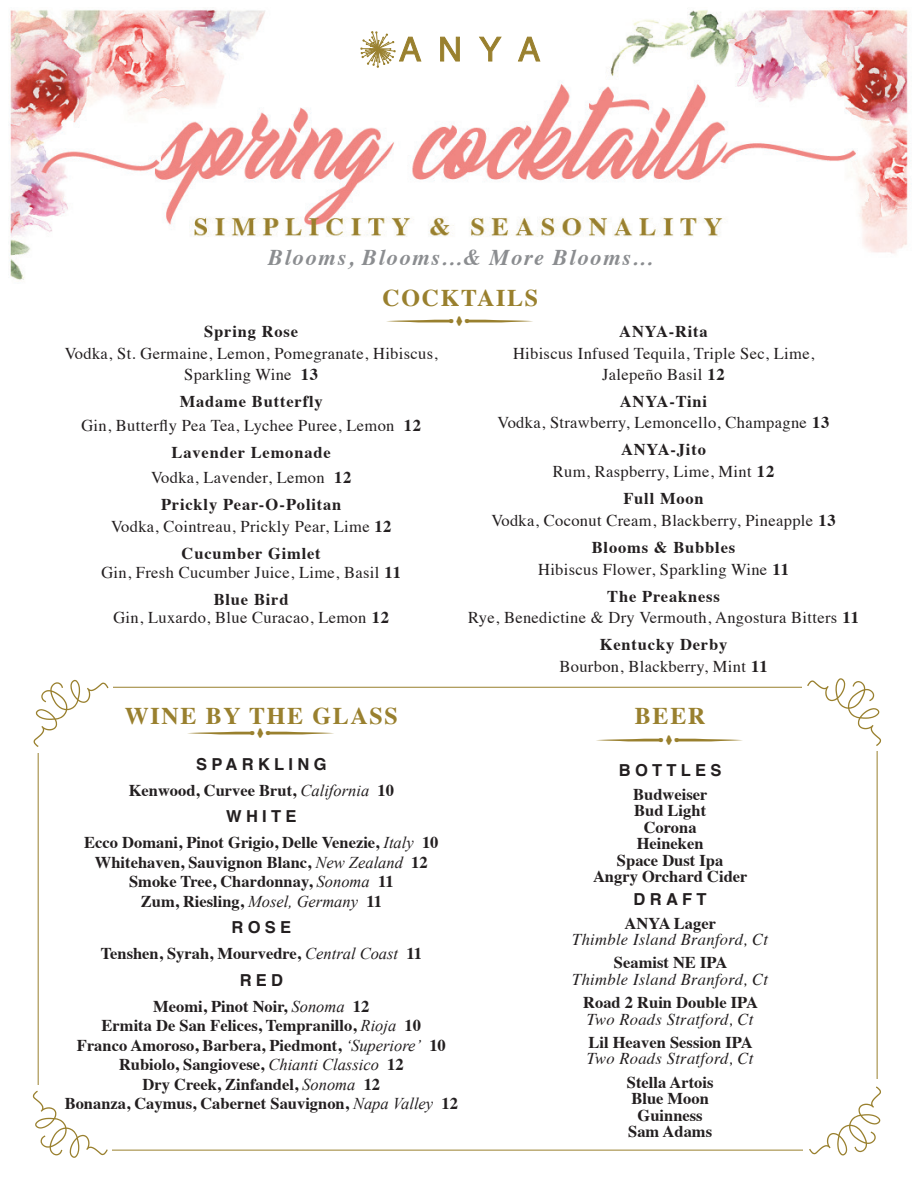
<style>
.page{position:relative;width:918px;height:1188px;background:#fff}
.page>*{position:absolute;margin:0;border:0;box-sizing:border-box;transform-origin:0 0}
.t1{font:700 24px "Times";letter-spacing:.07em;color:#99802e}
.t2{font:italic 700 22.5px "Times";letter-spacing:.07em;color:#8b8d90}
.t3{font:16.5px/21.8px "Times";letter-spacing:.02em;color:#231f20;text-align:center}
.t4{font:700 16.5px/19.5px "Times";color:#231f20;text-align:center}
.t5{font:italic 16.5px "Times";letter-spacing:.02em;color:#231f20}
.t6{font:700 16.5px "Helvetica";letter-spacing:.26em;color:#231f20}
.t7{font:700 16.5px "Times";letter-spacing:.05em;color:#231f20}
.s1{font-weight:700}
.s2{font-family:"Times New Roman";font-weight:400;font-style:italic}
</style>
<div class="page">
<img style="left:10px;top:7px;width:899px;height:273px">
<svg style="left:440px;top:37px;width:20px;height:25px"></svg>
<svg style="left:479px;top:36px;width:23px;height:26px"></svg>
<svg style="left:518px;top:36px;width:23px;height:26px"></svg>
<svg style="left:361px;top:31px;width:61px;height:36px"></svg>
<h2 class="t2" style="left:268px;top:236px;width:386px">Blooms, Blooms...&amp; More Blooms...</h2>
<h1 class="t1" style="left:382px;top:275px;width:157px">COCKTAILS</h1>
<p class="t7" style="left:204px;top:316px;width:95px">Spring Rose</p>
<p class="t3" style="left:65px;top:341px;width:374px;line-height:21px">Vodka, St. Germaine, Lemon, Pomegranate, Hibiscus,<br>Sparkling Wine <span class="s1">13</span></p>
<p class="t3" style="left:81px;top:387px;width:341px;line-height:24.8px"><span class="s1">Madame Butterfly<br></span>Gin, Butterfly Pea Tea, Lychee Puree, Lemon <span class="s1">12</span></p>
<p class="t3" style="left:151px;top:439px;width:202px;line-height:24.8px"><span class="s1">Lavender Lemonade<br></span>Vodka, Lavender, Lemon <span class="s1">12</span></p>
<p class="t3" style="left:111px;top:492px;width:282px"><span class="s1">Prickly Pear-O-Politan<br></span>Vodka, Cointreau, Prickly Pear, Lime <span class="s1">12</span></p>
<p class="t3" style="left:101px;top:543px;width:301px;line-height:18.8px"><span class="s1">Cucumber Gimlet<br></span>Gin, Fresh Cucumber Juice, Lime, Basil <span class="s1">11</span></p>
<p class="t3" style="left:113px;top:588px;width:277px;line-height:18.8px"><span class="s1">Blue Bird<br></span>Gin, Luxardo, Blue Curacao, Lemon <span class="s1">12</span></p>
<p class="t7" style="left:619px;top:315px;width:90px">ANYA-Rita</p>
<p class="t3" style="left:513px;top:341px;width:303px;line-height:21px">Hibiscus Infused Tequila, Triple Sec, Lime,<br>Jalepeño Basil <span class="s1">12</span></p>
<p class="t3" style="left:498px;top:389px;width:333px"><span class="s1">ANYA-Tini<br></span>Vodka, Strawberry, Lemoncello, Champagne <span class="s1">13</span></p>
<p class="t3" style="left:553px;top:438px;width:223px"><span class="s1">ANYA-Jito<br></span>Rum, Raspberry, Lime, Mint <span class="s1">12</span></p>
<p class="t3" style="left:491px;top:486px;width:346px"><span class="s1">Full Moon<br></span>Vodka, Coconut Cream, Blackberry, Pineapple <span class="s1">13</span></p>
<p class="t3" style="left:538px;top:535px;width:252px"><span class="s1">Blooms &amp; Bubbles<br></span>Hibiscus Flower, Sparkling Wine <span class="s1">11</span></p>
<p class="t3" style="left:468px;top:584px;width:392px"><span class="s1">The Preakness<br></span>Rye, Benedictine &amp; Dry Vermouth, Angostura Bitters <span class="s1">11</span></p>
<p class="t3" style="left:559px;top:632px;width:210px"><span class="s1">Kentucky Derby<br></span>Bourbon, Blackberry, Mint <span class="s1">11</span></p>
<h1 class="t1" style="left:125px;top:693px;width:274px">WINE BY THE GLASS</h1>
<p class="t6" style="left:196px;top:750px;width:132px">SPARKLING</p>
<p class="t4" style="left:129px;top:779px;width:267px">Kenwood, Curvee Brut, <span class="s2">California</span> 10</p>
<p class="t6" style="left:226px;top:803px;width:72px">WHITE</p>
<p class="t4" style="left:84px;top:831px;width:356px">Ecco Domani, Pinot Grigio, Delle Venezie, <span class="s2">Italy</span> 10<br>Whitehaven, Sauvignon Blanc, <span class="s2">New Zealand</span> 12<br>Smoke Tree, Chardonnay, <span class="s2">Sonoma</span> 11<br>Zum, Riesling, <span class="s2">Mosel, Germany</span> 11</p>
<p class="t6" style="left:232px;top:914px;width:61px">ROSE</p>
<p class="t4" style="left:101px;top:942px;width:323px">Tenshen, Syrah, Mourvedre, <span class="s2">Central Coast</span> 11</p>
<p class="t6" style="left:240px;top:966px;width:45px">RED</p>
<p class="t4" style="left:65px;top:995px;width:395px">Meomi, Pinot Noir, <span class="s2">Sonoma</span> 12<br>Ermita De San Felices, Tempranillo, <span class="s2">Rioja</span> 10<br>Franco Amoroso, Barbera, Piedmont, <span class="s2">‘Superiore’</span> 10<br>Rubiolo, Sangiovese, <span class="s2">Chianti Classico</span> 12<br>Dry Creek, Zinfandel, <span class="s2">Sonoma</span> 12<br>Bonanza, Caymus, Cabernet Sauvignon, <span class="s2">Napa Valley</span> 12</p>
<h1 class="t1" style="left:635px;top:693px;width:72px">BEER</h1>
<p class="t6" style="left:619px;top:757px;width:104px">BOTTLES</p>
<p class="t4" style="left:593px;top:784px;width:156px;line-height:16.5px">Budweiser<br>Bud Light<br>Corona<br>Heineken<br>Space Dust Ipa<br>Angry Orchard Cider</p>
<p class="t6" style="left:634px;top:886px;width:75px">DRAFT</p>
<p class="t4" style="left:625px;top:911px;width:93px">ANYA Lager</p>
<p class="t5" style="left:572px;top:925px;width:197px">Thimble Island Branford, Ct</p>
<p class="t4" style="left:614px;top:951px;width:115px">Seamist NE IPA</p>
<p class="t5" style="left:572px;top:965px;width:197px">Thimble Island Branford, Ct</p>
<p class="t4" style="left:583px;top:991px;width:176px">Road 2 Ruin Double IPA</p>
<p class="t5" style="left:587px;top:1005px;width:168px">Two Roads Stratford, Ct</p>
<p class="t4" style="left:588px;top:1031px;width:166px">Lil Heaven Session IPA</p>
<p class="t5" style="left:587px;top:1044px;width:168px">Two Roads Stratford, Ct</p>
<p class="t4" style="left:627px;top:1072px;width:88px;line-height:16.5px">Stella Artois<br>Blue Moon<br>Guinness<br>Sam Adams</p>
</div>
